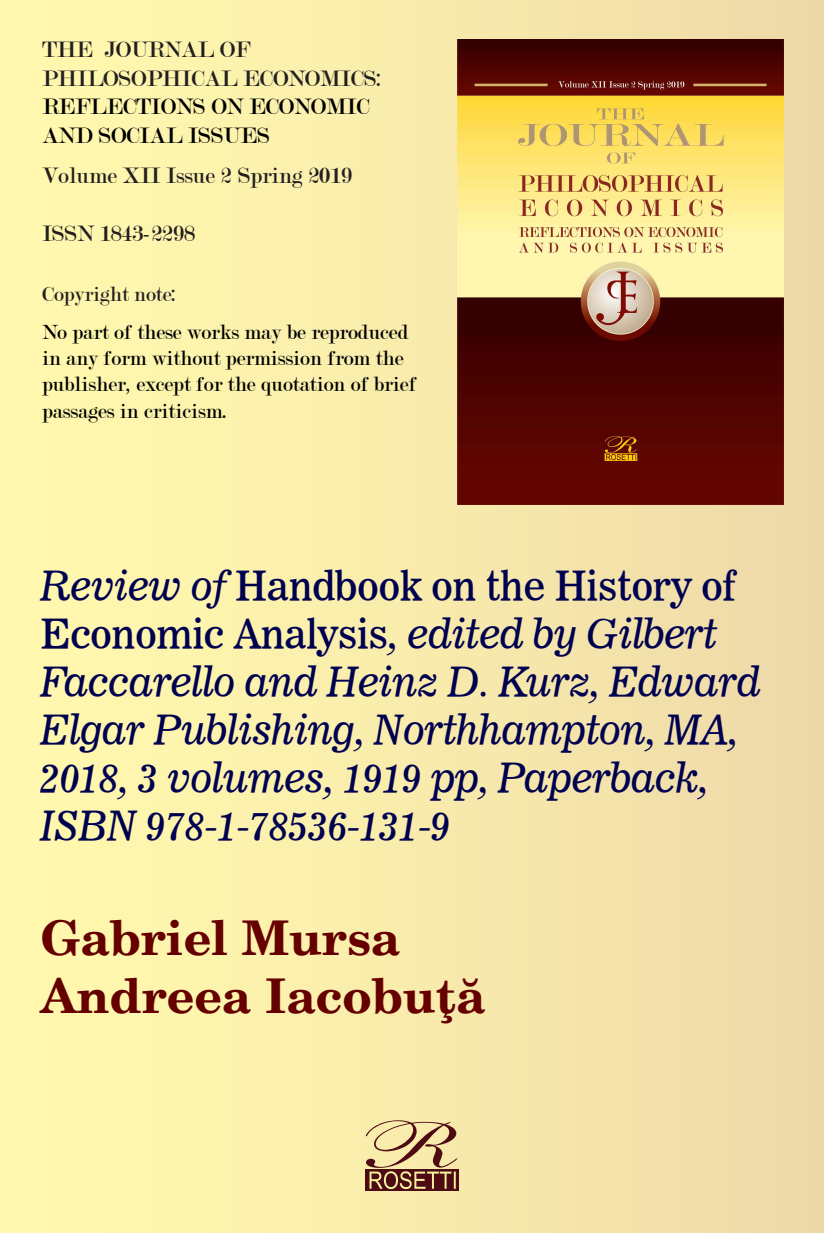
<style>
.page{position:relative;width:824px;height:1233px;background:#fff}
.page>*{position:absolute;margin:0;border:0;box-sizing:border-box;transform-origin:0 0}
.Autor_coperta{font:700 48px "New Century Schlbk";color:#600}
.Titlu_coperta{font:40px/48px "News RO Italic";color:#000050}
.t1{font:24px/28.8px "Modern";color:#231f20}
.t2{font:24px/28.8px "Modern";color:#000}
.t3{font:22px/26.4px "Modern";color:#000}
.Corp{font:22px "Modern";color:#231f20}
.s1{font-family:"News RO"}
</style>
<div class="page">
<div style="left:0;top:0;width:824px;height:1233px;background:linear-gradient(to right,#fffcae,#eed9a9)"></div>
<img style="left:457px;top:39px;width:326px;height:465px">
<div style="left:365px;top:1169px;width:93px;height:22px;background:#4f0b14"></div>
<svg style="left:366px;top:1120px;width:91px;height:69px"></svg>
<p class="t1" style="left:42px;top:35px;width:341px">THE JOURNAL OF<br>PHILOSOPHICAL ECONOMICS:</p>
<p class="t2" style="left:42px;top:93px;width:329px">REFLECTIONS ON ECONOMIC<br>AND SOCIAL ISSUES</p>
<p class="t1" style="left:42px;top:162px;width:311px">Volume XII Issue 2 Spring 2019</p>
<p class="t1" style="left:42px;top:219px;width:154px">ISSN 1843-2298</p>
<p class="Corp" style="left:42px;top:283px;width:136px">Copyright note:</p>
<p class="t3" style="left:42px;top:319px;width:376px">No part of these works may be reproduced in any form without permission from the publisher, except for the quotation of brief passages in criticism.</p>
<p class="Titlu_coperta" style="left:41px;top:564px;width:721px">Review of <span class="s1">Handbook on the History of Economic Analysis</span>, edited by Gilbert Faccarello and Heinz D. Kurz, Edward Elgar Publishing, Northhampton, MA, 2018, 3 volumes, 1919 pp, Paperback, ISBN 978-1-78536-131-9</p>
<p class="Autor_coperta" style="left:41px;top:907px;width:361px">Gabriel Mursa</p>
<p class="Autor_coperta" style="left:41px;top:965px;width:446px">Andreea Iacobuţă</p>
</div>
